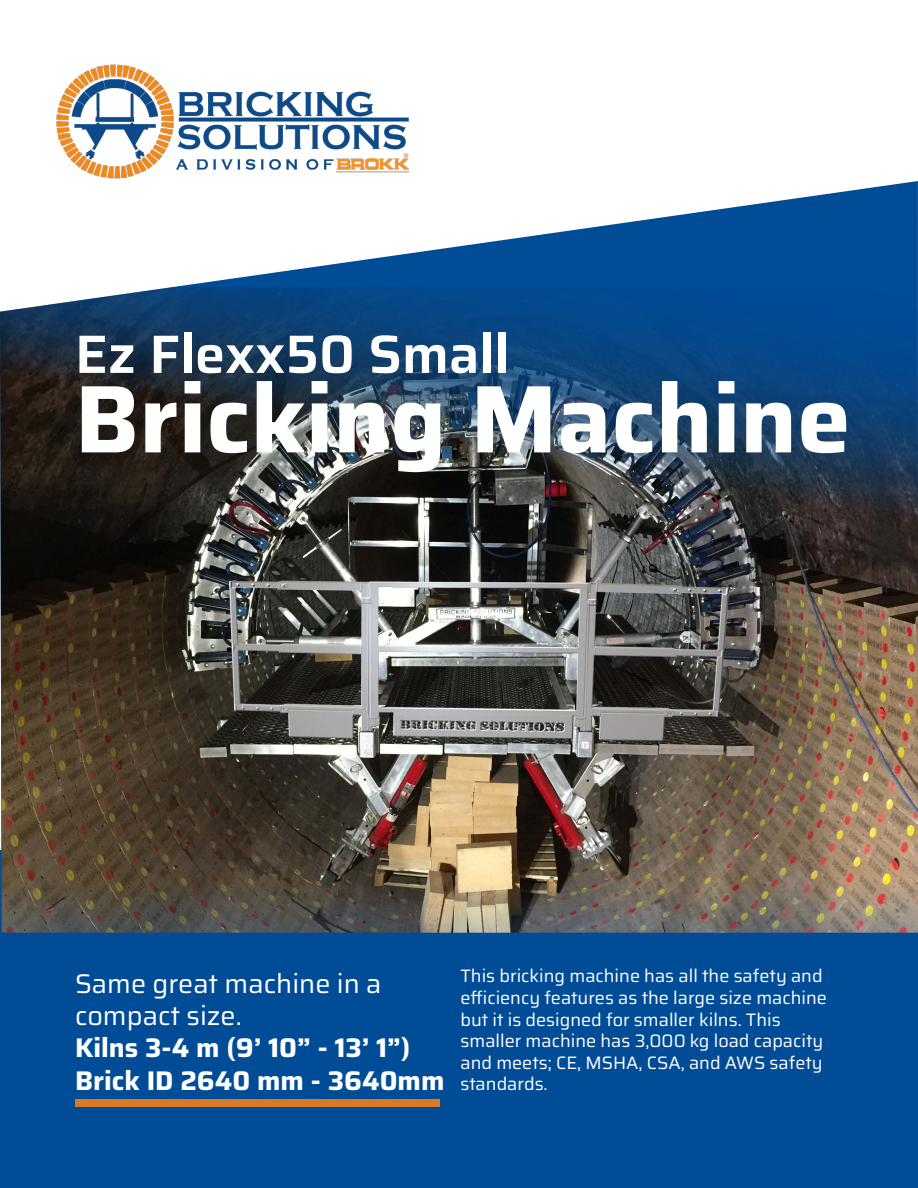
<style>
.page{position:relative;width:918px;height:1188px;background:#fff}
.page>*{position:absolute;margin:0;border:0;box-sizing:border-box;transform-origin:0 0}
.t1{font:100 96px "Saira";color:#fff}
.t2{font:100 54px "Saira";color:#fff}
.t3{font:100 27px/32.4px "Saira";color:#fff}
.t4{font:100 18px/21.6px "Saira";color:#fff}
</style>
<div class="page">
<div style="left:0;top:850px;width:918px;height:338px;background:#004c97"></div>
<svg style="left:173px;top:181px;width:745px;height:106px"></svg>
<img style="left:0;top:287px;width:918px;height:646px">
<div style="left:75px;top:1099px;width:364px;height:8px;background:#da7923"></div>
<img style="left:56px;top:64px;width:354px;height:115px">
<p class="t2" style="left:75px;top:310px;width:436px">Ez Flexx50 Small</p>
<p class="t1" style="left:75px;top:341px;width:777px">Bricking Machine</p>
<p class="t3" style="left:75px;top:966px;width:308px">Same great machine in a compact size.</p>
<p class="t3" style="left:75px;top:1031px;width:337px">Kilns 3-4 m (9’ 10” - 13’ 1”)</p>
<p class="t3" style="left:75px;top:1063px;width:371px">Brick ID 2640 mm - 3640mm</p>
<p class="t4" style="left:460px;top:965px;width:368px">This bricking machine has all the safety and efficiency features as the large size machine but it is designed for smaller kilns. This smaller machine has 3,000 kg load capacity and meets; CE, MSHA, CSA, and AWS safety standards.</p>
</div>
